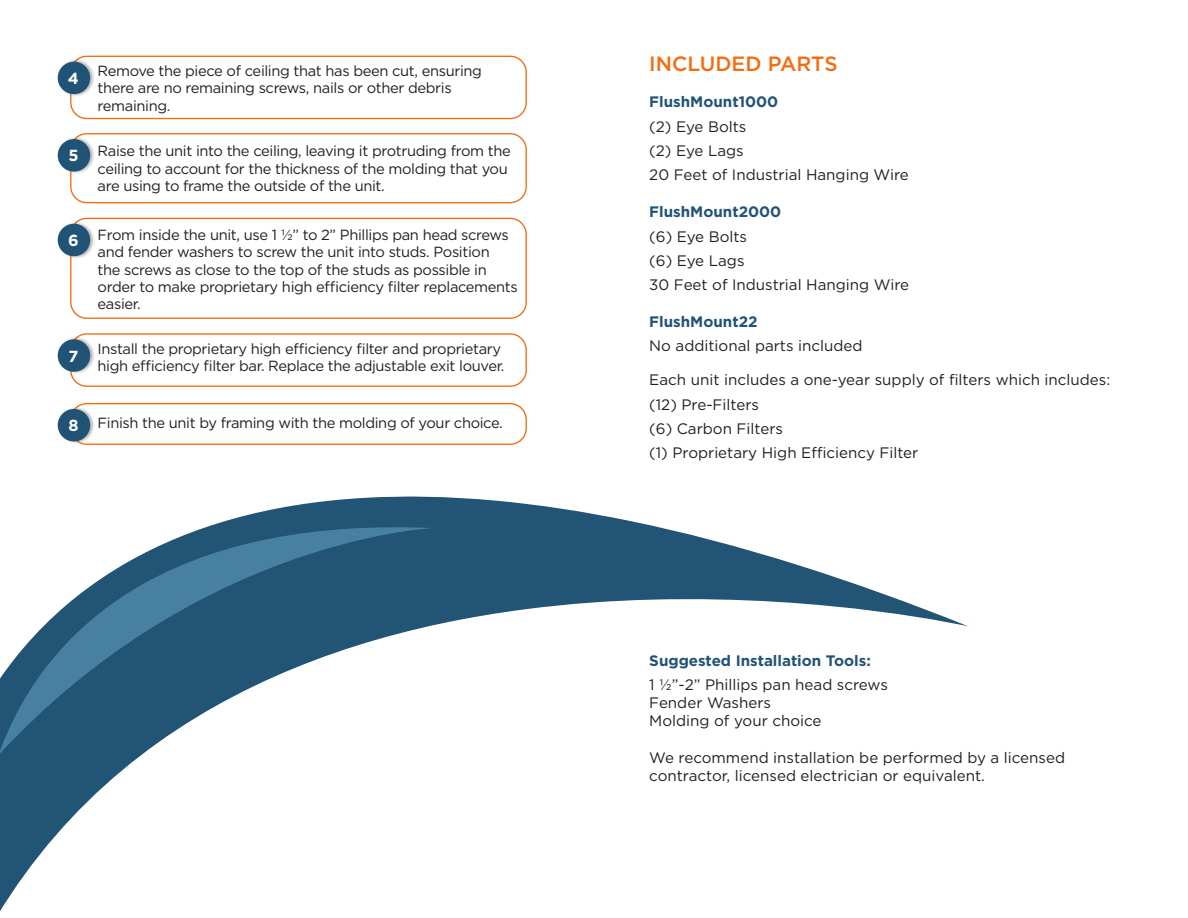
<style>
.page{position:relative;width:1188px;height:918px;background:#fff}
.page>*{position:absolute;margin:0;border:0;box-sizing:border-box;transform-origin:0 0}
.t1{font:500 20.7px "Gotham";color:#f66b0e}
.t2{font:700 16.05px "Gotham";color:#fff}
.t3{font:15.15px/18.1px "Gotham";color:#231f20}
.t4{font:700 15.15px "Gotham";color:#205375}
.t5{font:14.7px/17.4px "Gotham";letter-spacing:-.025em;color:#231f20}
</style>
<div class="page">
<div style="left:70px;top:333px;width:457px;height:54px;border:1px solid #f66b0e;border-radius:16px"></div>
<div style="left:70px;top:403px;width:457px;height:42px;border:1px solid #f66b0e;border-radius:16px"></div>
<div style="left:70px;top:56px;width:457px;height:63px;border:1px solid #f66b0e;border-radius:16px"></div>
<div style="left:70px;top:133px;width:457px;height:70px;border:1px solid #f66b0e;border-radius:16px"></div>
<div style="left:70px;top:218px;width:457px;height:101px;border:1px solid #f66b0e;border-radius:16px"></div>
<div style="left:57px;top:336px;width:38px;height:39px;background:#231f20;opacity:.35"></div>
<div style="left:58px;top:339px;width:32px;height:33px;background:#205375;border-radius:50%"></div>
<div style="left:57px;top:406px;width:38px;height:38px;background:#231f20;opacity:.35"></div>
<div style="left:58px;top:409px;width:32px;height:32px;background:#205375;border-radius:50%"></div>
<div style="left:57px;top:59px;width:38px;height:38px;background:#231f20;opacity:.35"></div>
<div style="left:58px;top:62px;width:32px;height:32px;background:#205375;border-radius:50%"></div>
<div style="left:57px;top:136px;width:38px;height:38px;background:#231f20;opacity:.35"></div>
<div style="left:58px;top:139px;width:32px;height:33px;background:#205375;border-radius:50%"></div>
<div style="left:57px;top:221px;width:38px;height:38px;background:#231f20;opacity:.35"></div>
<div style="left:58px;top:224px;width:32px;height:32px;background:#205375;border-radius:50%"></div>
<svg style="left:0;top:496px;width:968px;height:415px"></svg>
<svg style="left:0;top:527px;width:433px;height:228px;fill:#215475"></svg>
<p class="t2" style="left:68px;top:69px;width:13px">4</p>
<p class="t2" style="left:68px;top:147px;width:12px">5</p>
<p class="t2" style="left:68px;top:231px;width:12px">6</p>
<p class="t2" style="left:69px;top:347px;width:11px">7</p>
<p class="t2" style="left:68px;top:416px;width:12px">8</p>
<p class="t5" style="left:98px;top:62px;width:386px">Remove the piece of ceiling that has been cut, ensuring there are no remaining screws, nails or other debris remaining.</p>
<p class="t5" style="left:98px;top:142px;width:415px">Raise the unit into the ceiling, leaving it protruding from the ceiling to account for the thickness of the molding that you are using to frame the outside of the unit.</p>
<p class="t5" style="left:98px;top:226px;width:422px">From inside the unit, use 1 ½” to 2” Phillips pan head screws and fender washers to screw the unit into studs. Position<br>the screws as close to the top of the studs as possible in order to make proprietary high efficiency filter replacements easier.</p>
<p class="t5" style="left:98px;top:340px;width:408px">Install the proprietary high efficiency filter and proprietary high efficiency filter bar. Replace the adjustable exit louver.</p>
<p class="t5" style="left:98px;top:414px;width:407px">Finish the unit by framing with the molding of your choice.</p>
<p class="t1" style="left:649px;top:50px;width:190px">INCLUDED PARTS</p>
<p class="t4" style="left:649px;top:93px;width:130px">FlushMount1000</p>
<p class="t3" style="left:649px;top:117px;width:99px">(2) Eye Bolts</p>
<p class="t3" style="left:649px;top:141px;width:96px">(2) Eye Lags</p>
<p class="t3" style="left:649px;top:166px;width:261px">20 Feet of Industrial Hanging Wire</p>
<p class="t4" style="left:649px;top:203px;width:133px">FlushMount2000</p>
<p class="t3" style="left:649px;top:227px;width:99px">(6) Eye Bolts</p>
<p class="t3" style="left:649px;top:251px;width:97px">(6) Eye Lags</p>
<p class="t3" style="left:649px;top:276px;width:261px">30 Feet of Industrial Hanging Wire</p>
<p class="t4" style="left:649px;top:313px;width:110px">FlushMount22</p>
<p class="t3" style="left:649px;top:337px;width:215px">No additional parts included</p>
<p class="t3" style="left:649px;top:370px;width:463px">Each unit includes a one-year supply of filters which includes:</p>
<p class="t3" style="left:649px;top:395px;width:111px">(12) Pre-Filters</p>
<p class="t3" style="left:649px;top:419px;width:135px">(6) Carbon Filters</p>
<p class="t3" style="left:649px;top:444px;width:271px">(1) Proprietary High Efficiency Filter</p>
<p class="t4" style="left:649px;top:652px;width:223px">Suggested Installation Tools:</p>
<p class="t3" style="left:649px;top:675px;width:240px">1 ½”-2” Phillips pan head screws<br>Fender Washers<br>Molding of your choice</p>
<p class="t3" style="left:649px;top:748px;width:417px">We recommend installation be performed by a licensed contractor, licensed electrician or equivalent.</p>
</div>
